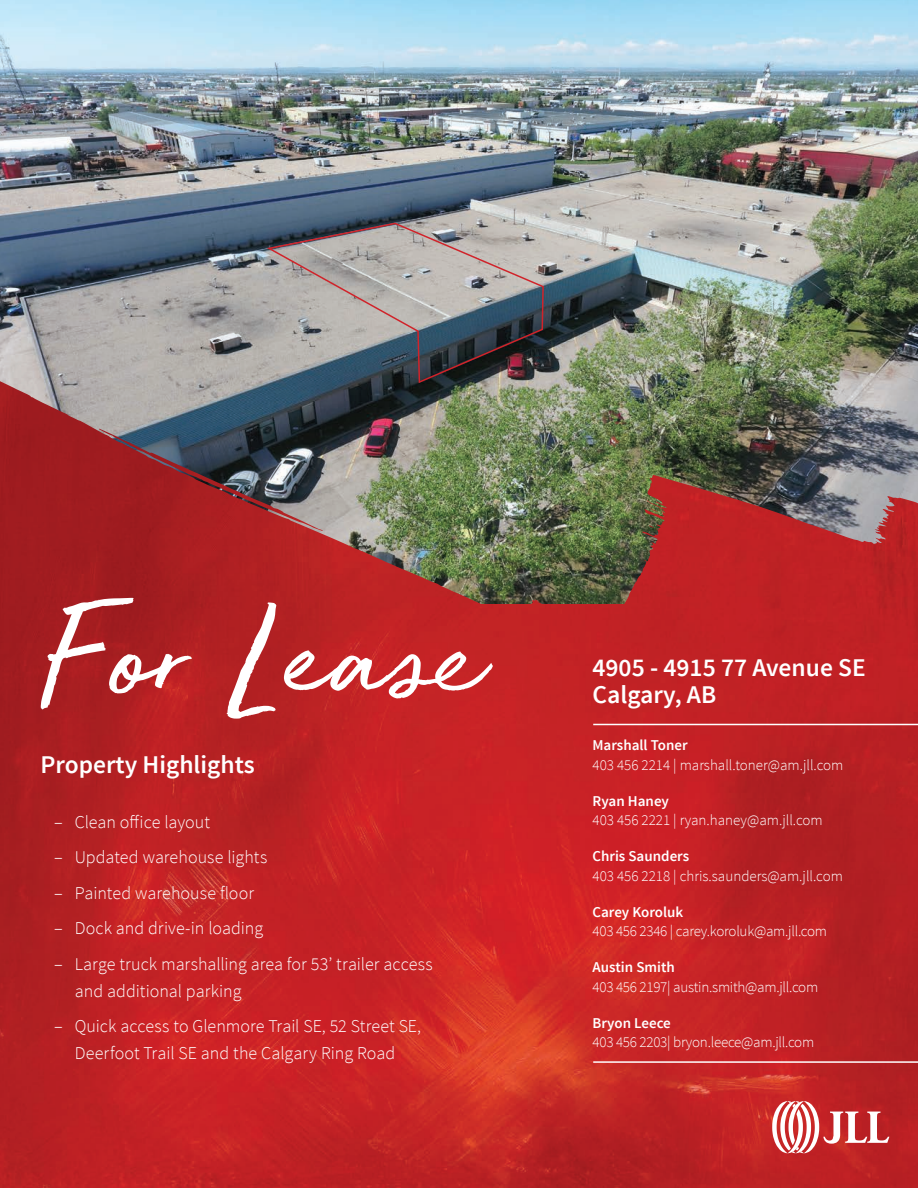
<style>
.page{position:relative;width:918px;height:1188px;background:#fff}
.page>*{position:absolute;margin:0;border:0;box-sizing:border-box;transform-origin:0 0}
.t1{font:138px "JLL Hand";color:#fff}
.t2{font:600 25.5px/27px "Source Sans Pro";color:#fff}
.t3{font:300 18px/27px "Source Sans Pro";color:#fff}
.t4{font:300 15px "Source Sans Pro";letter-spacing:-.015em;color:#fff}
.t5{font:600 15px "Source Sans Pro";color:#fff}
</style>
<div class="page">
<img style="left:0;top:0;width:918px;height:1188px">
<img style="left:0;top:0;width:649px;height:604px">
<hr style="left:593px;top:724px;width:325px;height:1px;background:#fff">
<hr style="left:593px;top:1061px;width:325px;height:2px;background:#fff">
<svg style="left:772px;top:1101px;width:117px;height:52px"></svg>
<svg style="left:265px;top:222px;width:280px;height:162px;background:#8a898c"></svg>
<h1 class="t1" style="left:40px;top:556px;width:457px">For Lease</h1>
<h2 class="t2" style="left:40px;top:751px;width:216px">Property Highlights</h2>
<p class="t3" style="left:54px;top:808px;width:158px">– Clean office layout</p>
<p class="t3" style="left:54px;top:844px;width:215px">– Updated warehouse lights</p>
<p class="t3" style="left:54px;top:879px;width:202px">– Painted warehouse floor</p>
<p class="t3" style="left:54px;top:915px;width:211px">– Dock and drive-in loading</p>
<p class="t3" style="left:75px;top:950px;width:359px;text-indent:-21px">– Large truck marshalling area for 53’ trailer access and additional parking</p>
<p class="t3" style="left:54px;top:1013px;width:369px;text-align:center">– Quick access to Glenmore Trail SE, 52 Street SE,<br>Deerfoot Trail SE and the Calgary Ring Road</p>
<h2 class="t2" style="left:592px;top:655px;width:275px">4905 - 4915 77 Avenue SE<br>Calgary, AB</h2>
<p class="t5" style="left:592px;top:736px;width:97px">Marshall Toner</p>
<p class="t4" style="left:592px;top:755px;width:252px">403 456 2214 | marshall.toner@am.jll.com</p>
<p class="t5" style="left:592px;top:791px;width:78px">Ryan Haney</p>
<p class="t4" style="left:592px;top:811px;width:232px">403 456 2221 | ryan.haney@am.jll.com</p>
<p class="t5" style="left:592px;top:847px;width:98px">Chris Saunders</p>
<p class="t4" style="left:592px;top:866px;width:252px">403 456 2218 | chris.saunders@am.jll.com</p>
<p class="t5" style="left:592px;top:902px;width:92px">Carey Koroluk</p>
<p class="t4" style="left:592px;top:922px;width:236px">403 456 2346 | carey.koroluk@am.jll.com</p>
<p class="t5" style="left:592px;top:958px;width:84px">Austin Smith</p>
<p class="t4" style="left:592px;top:977px;width:227px">403 456 2197| austin.smith@am.jll.com</p>
<p class="t5" style="left:592px;top:1013px;width:80px">Bryon Leece</p>
<p class="t4" style="left:592px;top:1033px;width:223px">403 456 2203| bryon.leece@am.jll.com</p>
</div>
